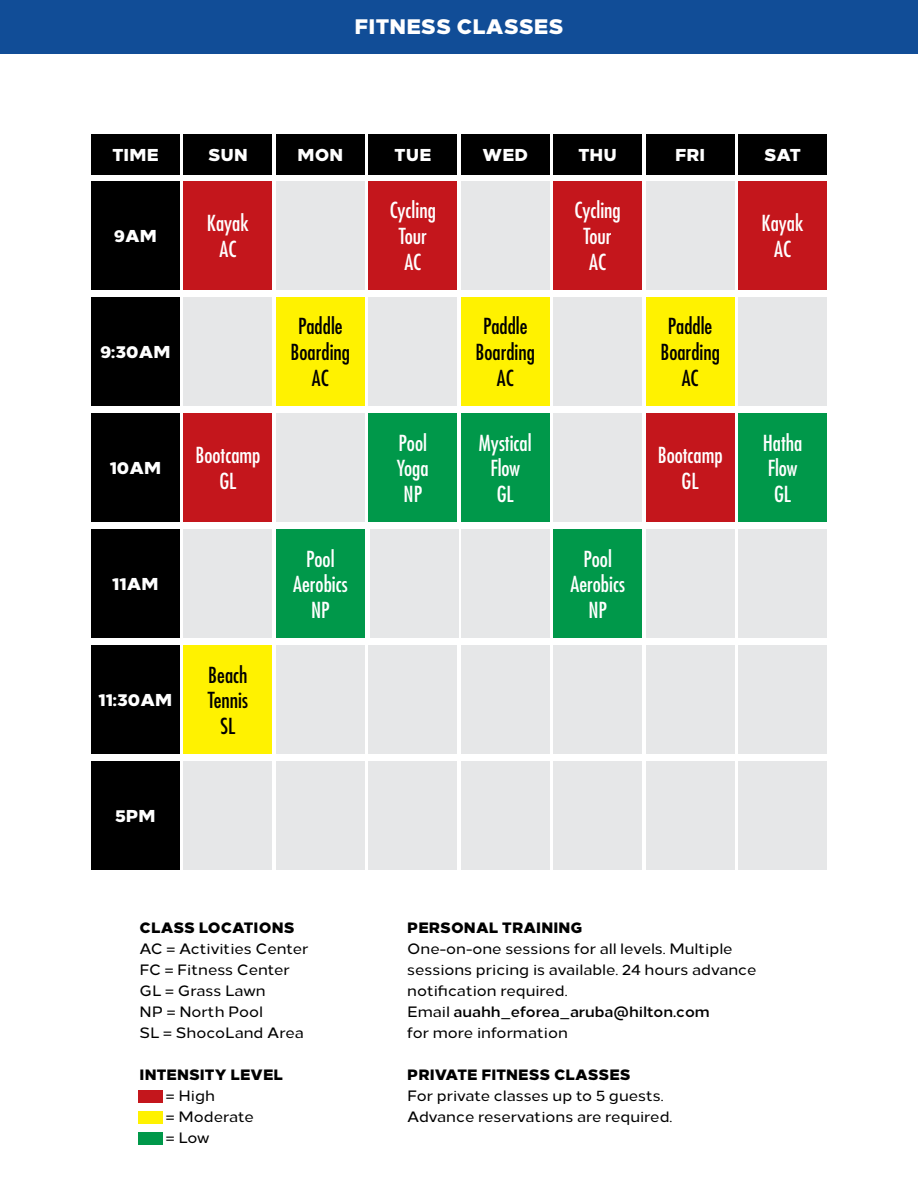
<style>
.page{position:relative;width:918px;height:1188px;background:#fff}
.page>*{position:absolute;margin:0;border:0;box-sizing:border-box;transform-origin:0 0}
.t1{font:condensed 21.45px/25.8px "Futura";color:#fff;text-align:center}
.t2{font:condensed 21.45px/25.8px "Futura";color:#000;text-align:center}
.t3{font:800 21px "Loew";letter-spacing:.01em;color:#fff}
.t4{font:800 17.25px "Loew";letter-spacing:.01em;color:#fff}
.t5{font:500 15px/21px "Loew";color:#000}
.t6{font:800 15px "Loew";letter-spacing:.01em;color:#000}
.s1{font-weight:700}
</style>
<div class="page">
<div style="left:91px;top:134px;width:89px;height:41px;background:#000"></div>
<div style="left:91px;top:182px;width:89px;height:108px;background:#000"></div>
<div style="left:91px;top:298px;width:89px;height:108px;background:#000"></div>
<div style="left:91px;top:414px;width:89px;height:108px;background:#000"></div>
<div style="left:91px;top:530px;width:89px;height:108px;background:#000"></div>
<div style="left:91px;top:646px;width:89px;height:108px;background:#000"></div>
<div style="left:91px;top:762px;width:89px;height:108px;background:#000"></div>
<div style="left:184px;top:134px;width:88px;height:41px;background:#000"></div>
<div style="left:184px;top:182px;width:88px;height:108px;background:#c4161c"></div>
<div style="left:738px;top:182px;width:89px;height:108px;background:#c4161c"></div>
<div style="left:184px;top:298px;width:88px;height:108px;background:#e6e7e8"></div>
<div style="left:369px;top:414px;width:88px;height:108px;background:#00984a"></div>
<div style="left:184px;top:530px;width:88px;height:108px;background:#e6e7e8"></div>
<div style="left:184px;top:646px;width:88px;height:108px;background:#fff200"></div>
<div style="left:184px;top:762px;width:88px;height:108px;background:#e6e7e8"></div>
<div style="left:276px;top:134px;width:89px;height:41px;background:#000"></div>
<div style="left:276px;top:182px;width:89px;height:108px;background:#e6e7e8"></div>
<div style="left:276px;top:414px;width:89px;height:108px;background:#e6e7e8"></div>
<div style="left:276px;top:530px;width:89px;height:108px;background:#00984a"></div>
<div style="left:276px;top:646px;width:89px;height:108px;background:#e6e7e8"></div>
<div style="left:276px;top:762px;width:89px;height:108px;background:#e6e7e8"></div>
<div style="left:369px;top:134px;width:88px;height:41px;background:#000"></div>
<div style="left:369px;top:182px;width:88px;height:108px;background:#c4161c"></div>
<div style="left:369px;top:298px;width:88px;height:108px;background:#e6e7e8"></div>
<div style="left:184px;top:414px;width:88px;height:108px;background:#c4161c"></div>
<div style="left:369px;top:646px;width:88px;height:108px;background:#e6e7e8"></div>
<div style="left:369px;top:762px;width:88px;height:108px;background:#e6e7e8"></div>
<div style="left:461px;top:134px;width:89px;height:41px;background:#000"></div>
<div style="left:461px;top:182px;width:89px;height:108px;background:#e6e7e8"></div>
<div style="left:461px;top:298px;width:89px;height:108px;background:#fff200"></div>
<div style="left:276px;top:298px;width:89px;height:108px;background:#fff200"></div>
<div style="left:461px;top:414px;width:89px;height:108px;background:#00984a"></div>
<div style="left:461px;top:530px;width:89px;height:108px;background:#e6e7e8"></div>
<div style="left:371px;top:530px;width:88px;height:108px;background:#e6e7e8"></div>
<div style="left:461px;top:646px;width:89px;height:108px;background:#e6e7e8"></div>
<div style="left:461px;top:762px;width:89px;height:108px;background:#e6e7e8"></div>
<div style="left:553px;top:134px;width:89px;height:41px;background:#000"></div>
<div style="left:553px;top:182px;width:89px;height:108px;background:#c4161c"></div>
<div style="left:553px;top:298px;width:89px;height:108px;background:#e6e7e8"></div>
<div style="left:553px;top:414px;width:89px;height:108px;background:#e6e7e8"></div>
<div style="left:553px;top:530px;width:89px;height:108px;background:#00984a"></div>
<div style="left:553px;top:646px;width:89px;height:108px;background:#e6e7e8"></div>
<div style="left:646px;top:134px;width:88px;height:41px;background:#000"></div>
<div style="left:646px;top:182px;width:88px;height:108px;background:#e6e7e8"></div>
<div style="left:646px;top:298px;width:88px;height:108px;background:#fff200"></div>
<div style="left:646px;top:414px;width:88px;height:108px;background:#c4161c"></div>
<div style="left:646px;top:530px;width:88px;height:108px;background:#e6e7e8"></div>
<div style="left:738px;top:134px;width:89px;height:41px;background:#000"></div>
<div style="left:738px;top:298px;width:89px;height:108px;background:#e6e7e8"></div>
<div style="left:738px;top:414px;width:89px;height:108px;background:#00984a"></div>
<div style="left:738px;top:530px;width:89px;height:108px;background:#e6e7e8"></div>
<div style="left:738px;top:646px;width:89px;height:108px;background:#e6e7e8"></div>
<div style="left:646px;top:646px;width:88px;height:108px;background:#e6e7e8"></div>
<div style="left:738px;top:762px;width:89px;height:108px;background:#e6e7e8"></div>
<div style="left:646px;top:762px;width:88px;height:108px;background:#e6e7e8"></div>
<div style="left:553px;top:762px;width:89px;height:108px;background:#e6e7e8"></div>
<div style="left:139px;top:1090px;width:24px;height:13px;background:#c4161c"></div>
<div style="left:139px;top:1111px;width:24px;height:13px;background:#fff200"></div>
<div style="left:139px;top:1132px;width:24px;height:13px;background:#00984a"></div>
<div style="left:0;top:0;width:918px;height:54px;background:#114d97"></div>
<h2 class="t3" style="left:355px;top:9px;width:210px">FITNESS CLASSES</h2>
<p class="t4" style="left:112px;top:140px;width:48px">TIME</p>
<p class="t4" style="left:114px;top:221px;width:44px">9AM</p>
<p class="t4" style="left:100px;top:337px;width:72px">9:30AM</p>
<p class="t4" style="left:110px;top:453px;width:53px">10AM</p>
<p class="t4" style="left:112px;top:569px;width:48px">11AM</p>
<p class="t4" style="left:99px;top:685px;width:75px">11:30AM</p>
<p class="t4" style="left:208px;top:140px;width:41px">SUN</p>
<p class="t4" style="left:297px;top:140px;width:47px">MON</p>
<p class="t4" style="left:764px;top:140px;width:38px">SAT</p>
<p class="t4" style="left:395px;top:140px;width:38px">TUE</p>
<h1 class="t1" style="left:390px;top:198px;width:48px">Cycling<br>Tour<br>AC</h1>
<p class="t4" style="left:482px;top:140px;width:47px">WED</p>
<p class="t4" style="left:578px;top:140px;width:40px">THU</p>
<h1 class="t1" style="left:575px;top:198px;width:48px">Cycling<br>Tour<br>AC</h1>
<p class="t4" style="left:675px;top:140px;width:32px">FRI</p>
<h1 class="t1" style="left:207px;top:210px;width:43px">Kayak<br>AC</h1>
<h1 class="t1" style="left:762px;top:210px;width:43px">Kayak<br>AC</h1>
<h1 class="t1" style="left:196px;top:443px;width:66px">Bootcamp<br>GL</h1>
<h1 class="t2" style="left:208px;top:662px;width:42px">Beach<br>Tennis<br>SL</h1>
<h1 class="t2" style="left:291px;top:314px;width:61px">Paddle<br>Boarding<br>AC</h1>
<h1 class="t1" style="left:293px;top:546px;width:56px">Pool<br>Aerobics<br>NP</h1>
<h1 class="t1" style="left:397px;top:430px;width:33px">Pool<br>Yoga<br>NP</h1>
<h1 class="t2" style="left:475px;top:314px;width:61px">Paddle<br>Boarding<br>AC</h1>
<h1 class="t1" style="left:479px;top:430px;width:54px">Mystical<br>Flow<br>GL</h1>
<h1 class="t1" style="left:570px;top:546px;width:56px">Pool<br>Aerobics<br>NP</h1>
<h1 class="t2" style="left:660px;top:314px;width:61px">Paddle<br>Boarding<br>AC</h1>
<h1 class="t1" style="left:658px;top:443px;width:66px">Bootcamp<br>GL</h1>
<h1 class="t1" style="left:763px;top:430px;width:41px;text-align:left">Hatha<br>Flow<br>GL</h1>
<p class="t4" style="left:115px;top:801px;width:42px">5PM</p>
<p class="t6" style="left:140px;top:915px;width:156px">CLASS LOCATIONS</p>
<p class="t5" style="left:140px;top:937px;width:170px">AC = Activities Center<br>FC = Fitness Center<br>GL = Grass Lawn<br>NP = North Pool<br>SL = ShocoLand Area</p>
<p class="t6" style="left:140px;top:1062px;width:145px">INTENSITY LEVEL</p>
<p class="t5" style="left:166px;top:1084px;width:89px">= High<br>= Moderate = Low</p>
<p class="t6" style="left:407px;top:915px;width:177px">PERSONAL TRAINING</p>
<p class="t5" style="left:407px;top:937px;width:351px">One-on-one sessions for all levels. Multiple sessions pricing is available. 24 hours advance notification required.<br>Email <span class="s1">auahh_eforea_aruba@hilton.com<br></span>for more information</p>
<p class="t6" style="left:407px;top:1062px;width:225px">PRIVATE FITNESS CLASSES</p>
<p class="t5" style="left:407px;top:1084px;width:267px">For private classes up to 5 guests.<br>Advance reservations are required.</p>
</div>
